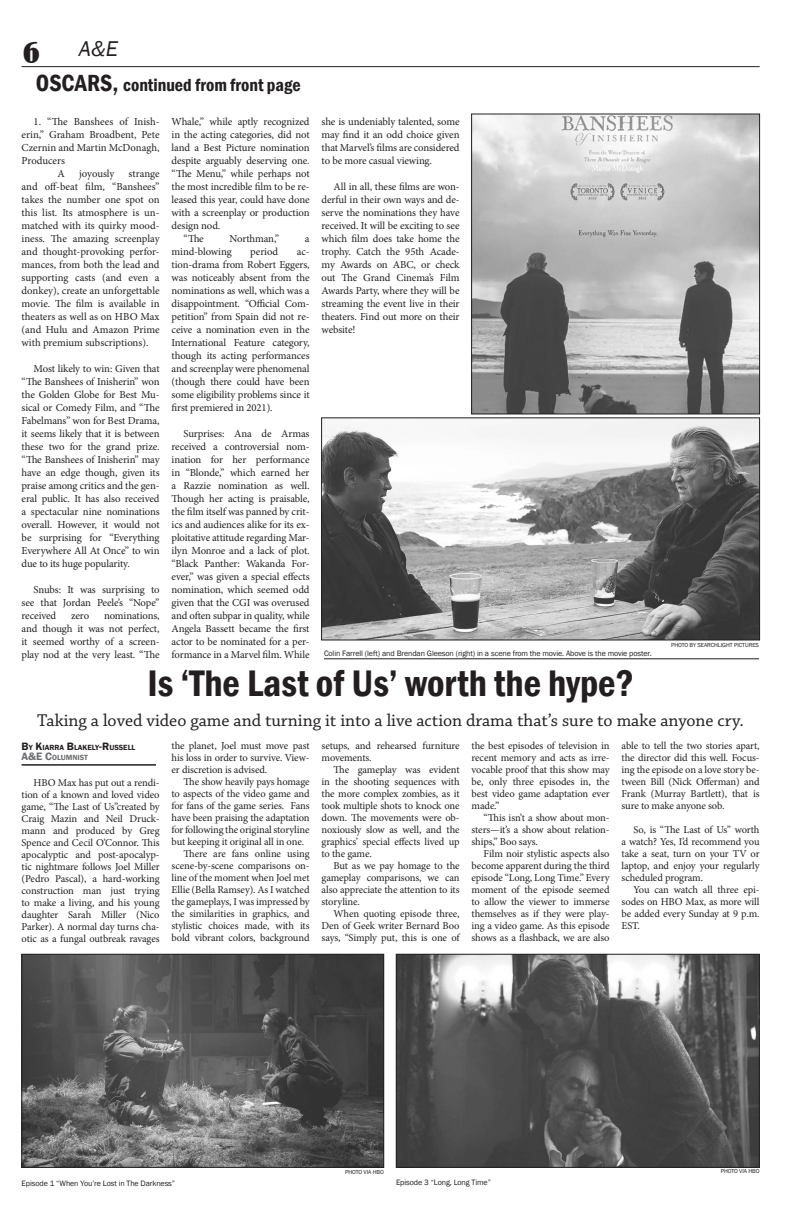
<style>
.page{position:relative;width:792px;height:1224px;background:#fff}
.page>*{position:absolute;margin:0;border:0;box-sizing:border-box;transform-origin:0 0}
.t1{font:600 condensed 38px "Franklin Gothic";color:#231f20}
.t2{font:condensed 26.5px "Bernard";color:#231f20;scale:1.28 1}
.t3{font:italic 22px "Franklin Gothic";color:#231f20}
.t4{font:18px "Chaparral Pro";color:#231f20}
.t5{font:600 condensed 18px "Franklin Gothic";color:#231f20}
.t6{font:10.7px/13px "Minion Pro";letter-spacing:-.01em;color:#231f20;text-align:justify}
.t7{font:10.5px/12px "Minion Pro";letter-spacing:-.015em;color:#231f20;text-align:justify}
.t8{font:8px "Franklin Gothic";letter-spacing:-.01em;color:#231f20}
.t9{font:600 7.7px "Franklin Gothic";color:#231f20}
.t10{font:600 7.7px "Franklin Gothic";color:#6c6d70}
.t11{font:6px "Franklin Gothic";letter-spacing:-.01em;color:#231f20}
.s1{font-size:24px}
.s2{font-size:11px}
</style>
<div class="page">
<img style="left:473px;top:116px;width:285px;height:296px">
<div style="left:471px;top:114px;width:289px;height:300px;border:1px solid #231f20"></div>
<hr style="left:22px;top:66px;width:738px;height:1px;background:#231f20">
<img style="left:398px;top:956px;width:360px;height:210px">
<div style="left:396px;top:954px;width:364px;height:214px;border:1px solid #231f20"></div>
<img style="left:24px;top:956px;width:358px;height:210px">
<div style="left:22px;top:954px;width:362px;height:214px;border:1px solid #231f20"></div>
<hr style="left:22px;top:764px;width:134px;height:2px;background:#231f20">
<img style="left:323px;top:420px;width:435px;height:218px">
<div style="left:321px;top:418px;width:439px;height:222px;border:1px solid #231f20"></div>
<hr style="left:324px;top:659px;width:435px;height:1px;background:#231f20">
<p class="t2" style="left:23px;top:38px;width:15px">6</p>
<p class="t3" style="left:79px;top:35px;width:41px">A&amp;E</p>
<p class="t5" style="left:36px;top:73px;width:266px"><span class="s1">OSCARS,</span> continued from front page</p>
<p class="t6" style="left:22px;top:115px;width:140px;text-indent:12px">1. “The Banshees of Inish&shy;erin,” Graham Broadbent, Pete Czernin and Martin McDonagh, Producers</p>
<p class="t6" style="left:58px;top:167px;width:9px">A</p>
<p class="t6" style="left:79px;top:167px;width:37px">joyously</p>
<p class="t6" style="left:22px;top:167px;width:140px;text-indent:107px">strange and off-beat film, “Banshees” takes the number one spot on this list. Its atmosphere is un&shy;matched with its quirky mood&shy;iness. The amazing screenplay and thought-provoking perfor&shy;mances, from both the lead and supporting casts (and even a donkey), create an unforgettable movie. The film is available in theaters as well as on HBO Max (and Hulu and Amazon Prime with premium subscriptions).</p>
<p class="t6" style="left:22px;top:362px;width:140px;text-indent:12px">Most likely to win: Given that “The Banshees of Inisherin” won the Golden Globe for Best Mu&shy;sical or Comedy Film, and “The Fabelmans” won for Best Drama, it seems likely that it is between these two for the grand prize. “The Banshees of Inisherin” may have an edge though, given its praise among critics and the gen&shy;eral public. It has also received a spectacular nine nominations overall. However, it would not be surprising for “Everything Everywhere All At Once” to win due to its huge popularity.</p>
<p class="t6" style="left:22px;top:583px;width:140px;text-indent:12px">Snubs: It was surprising to see that Jordan Peele’s “Nope” received</p>
<p class="t6" style="left:22px;top:609px;width:140px;text-indent:82px">nominations, and though it was not perfect, it seemed worthy of a screen&shy;play nod at the very least. “The</p>
<p class="t6" style="left:71px;top:609px;width:20px">zero</p>
<p class="t6" style="left:172px;top:115px;width:140px">Whale,” while aptly recognized in the acting categories, did not land a Best Picture nomination despite arguably deserving one. “The Menu,” while perhaps not the most incredible film to be re&shy;leased this year, could have done with a screenplay or production design nod.</p>
<p class="t6" style="left:184px;top:232px;width:22px">“The</p>
<p class="t6" style="left:230px;top:232px;width:51px">Northman,”</p>
<p class="t6" style="left:305px;top:232px;width:6px">a</p>
<p class="t6" style="left:172px;top:245px;width:62px">mind-blowing</p>
<p class="t6" style="left:250px;top:245px;width:29px">period</p>
<p class="t6" style="left:172px;top:245px;width:140px;text-indent:125px">ac&shy;tion-drama from Robert Eggers, was noticeably absent from the nominations as well, which was a disappointment. “Official Com&shy;petition” from Spain did not re&shy;ceive a nomination even in the International Feature category, though its acting performances and screenplay were phenomenal (though there could have been some eligibility problems since it first premiered in 2021).</p>
<p class="t6" style="left:172px;top:427px;width:140px;text-indent:12px">Surprises: Ana de Armas received a controversial nom&shy;ination for her performance in “Blonde,” which earned her a Razzie nomination as well.<br>Though her acting is praisable, the film itself was panned by crit&shy;ics and audiences alike for its ex&shy;ploitative attitude regarding Mar&shy;ilyn Monroe and a lack of plot. “Black Panther: Wakanda For&shy;ever,” was given a special effects nomination, which seemed odd given that the CGI was overused and often subpar in quality, while Angela Bassett became the first actor to be nominated for a per&shy;formance in a Marvel film. While</p>
<p class="t6" style="left:322px;top:115px;width:140px">she is undeniably talented, some may find it an odd choice given that Marvel’s films are considered to be more casual viewing.</p>
<p class="t6" style="left:322px;top:180px;width:140px;text-indent:12px">All in all, these films are won&shy;derful in their own ways and de&shy;serve the nominations they have received. It will be exciting to see which film does take home the trophy. Catch the 95th Acade&shy;my Awards on ABC, or check out The Grand Cinema’s Film Awards Party, where they will be streaming the event live in their theaters. Find out more on their website!</p>
<p class="t8" style="left:324px;top:648px;width:329px">Colin Farrell (left) and Brendan Gleeson (right) in a scene from the movie. Above is the movie poster.</p>
<p class="t11" style="left:671px;top:641px;width:89px">PHOTO BY SEARCHLIGHT PICTURES</p>
<p class="t1" style="left:147px;top:658px;width:488px">Is ‘The Last of Us’ worth the hype?</p>
<p class="t4" style="left:37px;top:710px;width:708px">Taking a loved video game and turning it into a live action drama that’s sure to make anyone cry.</p>
<p class="t9" style="left:22px;top:743px;width:115px"><span class="s2">B</span>Y <span class="s2">K</span>IARRA <span class="s2">B</span>LAKELY<span class="s2">-R</span> USSELL</p>
<p class="t10" style="left:22px;top:753px;width:68px"><span class="s2">A&amp;E C</span>OLUMNIST</p>
<p class="t7" style="left:172px;top:740px;width:140px">the planet, Joel must move past his loss in order to survive. View&shy;er discretion is advised.</p>
<p class="t7" style="left:172px;top:776px;width:140px;text-indent:12px">The show heavily pays homage to aspects of the video game and for fans of the game series. Fans have been praising the adaptation for following the original storyline but keeping it original all in one.</p>
<p class="t7" style="left:172px;top:848px;width:140px;text-indent:12px">There are fans online using scene-by-scene comparisons on&shy;line of the moment when Joel met Ellie (Bella Ramsey). As I watched the gameplays, I was impressed by the similarities in graphics, and stylistic choices made, with its bold vibrant colors, background</p>
<p class="t7" style="left:322px;top:740px;width:140px">setups, and rehearsed furniture movements.</p>
<p class="t7" style="left:322px;top:764px;width:140px;text-indent:12px">The gameplay was evident in the shooting sequences with the more complex zombies, as it took multiple shots to knock one down. The movements were ob&shy;noxiously slow as well, and the graphics’ special effects lived up to the game.</p>
<p class="t7" style="left:322px;top:860px;width:140px;text-indent:12px">But as we pay homage to the gameplay comparisons, we can also appreciate the attention to its storyline.</p>
<p class="t7" style="left:322px;top:908px;width:140px;text-indent:12px">When quoting episode three, Den of Geek writer Bernard Boo says, “Simply put, this is one of</p>
<p class="t7" style="left:472px;top:740px;width:140px">the best episodes of television in recent memory and acts as irre&shy;vocable proof that this show may be, only three episodes in, the best video game adaptation ever made.”</p>
<p class="t7" style="left:472px;top:812px;width:140px;text-indent:12px">“This isn’t a show about mon&shy;sters—it’s a show about relation&shy;ships,” Boo says.</p>
<p class="t7" style="left:472px;top:848px;width:140px;text-indent:12px">Film noir stylistic aspects also become apparent during the third episode “Long, Long Time.” Every moment of the episode seemed to allow the viewer to immerse themselves as if they were play&shy;ing a video game. As this episode shows as a flashback, we are also</p>
<p class="t7" style="left:622px;top:740px;width:140px">able to tell the two stories apart, the director did this well. Focus&shy;ing the episode on a love story be&shy;tween Bill (Nick Offerman) and Frank (Murray Bartlett), that is sure to make anyone sob.</p>
<p class="t7" style="left:622px;top:824px;width:140px;text-indent:12px">So, is “The Last of Us” worth a watch? Yes, I’d recommend you take a seat, turn on your TV or laptop, and enjoy your regularly scheduled program.</p>
<p class="t7" style="left:622px;top:884px;width:140px;text-indent:12px">You can watch all three epi&shy;sodes on HBO Max, as more will be added every Sunday at 9 p.m.<br>EST.</p>
<p class="t7" style="left:22px;top:777px;width:140px;text-indent:12px">HBO Max has put out a rendi&shy;tion of a known and loved video game, “The Last of Us”created by Craig Mazin and Neil Druck&shy;mann and produced by Greg Spence and Cecil O’Connor. This apocalyptic and post-apocalyp&shy;tic nightmare follows Joel Miller (Pedro Pascal), a hard-working construction man just trying to make a living, and his young daughter Sarah Miller (Nico Parker). A normal day turns cha&shy;otic as a fungal outbreak ravages</p>
<p class="t8" style="left:22px;top:1178px;width:155px">Episode 1 “When You’re Lost in The Darkness”</p>
<p class="t11" style="left:345px;top:1168px;width:40px">PHOTO VIA HBO</p>
<p class="t8" style="left:396px;top:1178px;width:96px">Episode 3 “Long, Long Time”</p>
<p class="t11" style="left:721px;top:1168px;width:40px">PHOTO VIA HBO</p>
</div>
